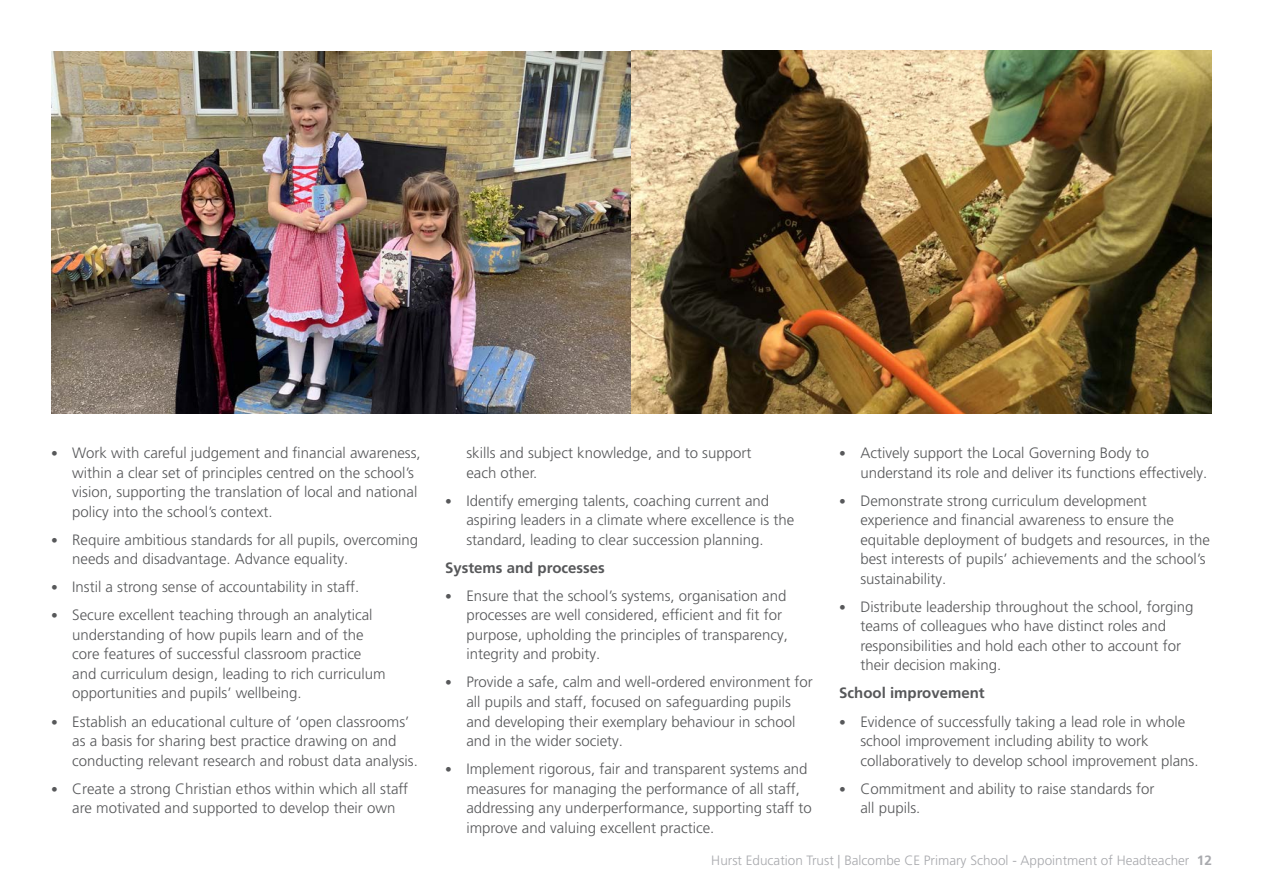
<style>
.page{position:relative;width:1263px;height:893px;background:#fff}
.page>*{position:absolute;margin:0;border:0;box-sizing:border-box;transform-origin:0 0}
.t1{font:300 15px/19.5px "Frutiger LT Pro";color:#57585a}
.t2{font:700 15px "Frutiger LT Pro";color:#57585a}
.t3{font:300 13.5px "Frutiger LT Pro";color:#a8a9ad}
.s1{font-size:13.5px}
.s2{font-weight:700}
</style>
<div class="page">
<img style="left:51px;top:51px;width:1161px;height:362px">
<p class="t1" style="left:72px;top:444px;width:350px;text-indent:-21px"><span class="s1">•</span> Work with careful judgement and financial awareness, within a clear set of principles centred on the school’s vision, supporting the translation of local and national policy into the school’s context.</p>
<p class="t1" style="left:72px;top:530px;width:347px;text-indent:-21px"><span class="s1">•</span> Require ambitious standards for all pupils, overcoming needs and disadvantage. Advance equality.</p>
<p class="t1" style="left:51px;top:578px;width:310px"><span class="s1">•</span> Instil a strong sense of accountability in staff.</p>
<p class="t1" style="left:72px;top:606px;width:315px;text-indent:-21px"><span class="s1">•</span> Secure excellent teaching through an analytical understanding of how pupils learn and of the core features of successful classroom practice and curriculum design, leading to rich curriculum opportunities and pupils’ wellbeing.</p>
<p class="t1" style="left:72px;top:712px;width:347px;text-indent:-21px"><span class="s1">•</span> Establish an educational culture of ‘open classrooms’ as a basis for sharing best practice drawing on and conducting relevant research and robust data analysis.</p>
<p class="t1" style="left:51px;top:779px;width:359px;text-align:center"><span class="s1">•</span> Create a strong Christian ethos within which all staff are motivated and supported to develop their own</p>
<p class="t1" style="left:466px;top:444px;width:287px">skills and subject knowledge, and to support each other.</p>
<p class="t1" style="left:466px;top:491px;width:330px;text-indent:-21px"><span class="s1">•</span> Identify emerging talents, coaching current and aspiring leaders in a climate where excellence is the standard, leading to clear succession planning.</p>
<p class="t2" style="left:445px;top:559px;width:161px">Systems and processes</p>
<p class="t1" style="left:466px;top:586px;width:323px;text-indent:-21px"><span class="s1">•</span> Ensure that the school’s systems, organisation and processes are well considered, efficient and fit for purpose, upholding the principles of transparency, integrity and probity.</p>
<p class="t1" style="left:466px;top:673px;width:348px;text-indent:-21px"><span class="s1">•</span> Provide a safe, calm and well-ordered environment for all pupils and staff, focused on safeguarding pupils and developing their exemplary behaviour in school and in the wider society.</p>
<p class="t1" style="left:466px;top:759px;width:347px;text-indent:-21px"><span class="s1">•</span> Implement rigorous, fair and transparent systems and measures for managing the performance of all staff, addressing any underperformance, supporting staff to improve and valuing excellent practice.</p>
<p class="t1" style="left:860px;top:444px;width:348px;text-indent:-21px"><span class="s1">•</span> Actively support the Local Governing Body to understand its role and deliver its functions effectively.</p>
<p class="t1" style="left:860px;top:491px;width:351px;text-indent:-21px"><span class="s1">•</span> Demonstrate strong curriculum development experience and financial awareness to ensure the equitable deployment of budgets and resources, in the best interests of pupils’ achievements and the school’s sustainability.</p>
<p class="t1" style="left:860px;top:597px;width:335px;text-indent:-21px"><span class="s1">•</span> Distribute leadership throughout the school, forging teams of colleagues who have distinct roles and responsibilities and hold each other to account for their decision making.</p>
<p class="t2" style="left:839px;top:684px;width:147px">School improvement</p>
<p class="t1" style="left:860px;top:712px;width:340px;text-indent:-21px"><span class="s1">•</span> Evidence of successfully taking a lead role in whole school improvement including ability to work collaboratively to develop school improvement plans.</p>
<p class="t1" style="left:860px;top:779px;width:295px;text-indent:-21px"><span class="s1">•</span> Commitment and ability to raise standards for all pupils.</p>
<p class="t3" style="left:711px;top:852px;width:502px">Hurst Education Trust | Balcombe CE Primary School - Appointment of Headteacher <span class="s2">12</span></p>
</div>
